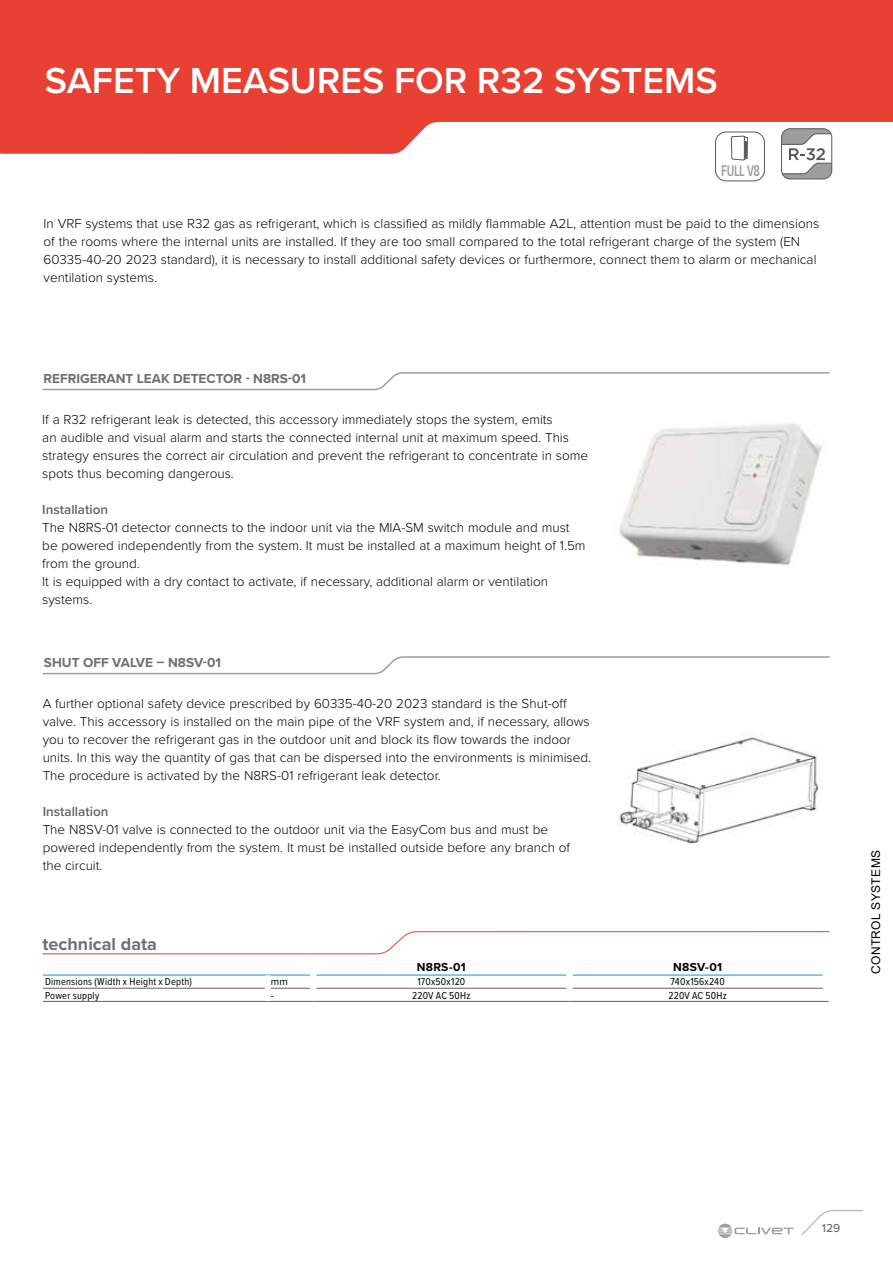
<style>
.page{position:relative;width:893px;height:1263px;background:#fff}
.page>*{position:absolute;margin:0;border:0;box-sizing:border-box;transform-origin:0 0}
.t1{font:600 37.5px "Proxima Nova";color:#fff}
.t2{font:700 18px "Proxima Nova";color:#706f6f}
.t3{font:600 15.9px "Proxima Nova Cond";letter-spacing:-.025em;color:#9d9d9c;scale:.81 1}
.t4{font:300 13.5px/18px "Proxima Nova";color:#000}
.t5{font:700 13.5px "Proxima Nova";color:#706f6f}
.t6{font:600 13.5px "Proxima Nova";color:#646363}
.t7{font:12px "Arial";letter-spacing:.035em;color:#000}
.t8{font:700 12px "Proxima Nova";letter-spacing:.02em;color:#000}
.t9{font:500 12px "Proxima Nova";color:#706f6f}
.t10{font:10.5px "Proxima Nova Cond";letter-spacing:.02em;color:#000}
.t11{font:10.5px "Proxima Nova";color:#000}
</style>
<div class="page">
<svg style="left:801px;top:1209px;width:62px;height:26px"></svg>
<svg style="left:718px;top:1224px;width:76px;height:14px"></svg>
<img style="left:619px;top:422px;width:203px;height:144px">
<svg style="left:42px;top:372px;width:788px;height:19px"></svg>
<svg style="left:42px;top:656px;width:788px;height:19px"></svg>
<hr style="left:43px;top:975px;width:225px;height:1px;background:#009cde">
<hr style="left:268px;top:975px;width:42px;height:1px;background:#009cde">
<hr style="left:316px;top:975px;width:250px;height:1px;background:#009cde">
<hr style="left:572px;top:975px;width:251px;height:1px;background:#009cde">
<hr style="left:43px;top:988px;width:222px;height:1px;background:#646363">
<hr style="left:271px;top:988px;width:39px;height:1px;background:#646363">
<hr style="left:316px;top:988px;width:250px;height:1px;background:#646363">
<hr style="left:572px;top:988px;width:251px;height:1px;background:#646363">
<hr style="left:43px;top:1001px;width:225px;height:1px;background:#646363">
<hr style="left:268px;top:1001px;width:45px;height:1px;background:#646363">
<hr style="left:313px;top:1001px;width:256px;height:1px;background:#646363">
<hr style="left:569px;top:1001px;width:260px;height:1px;background:#646363">
<div style="left:265px;top:975px;width:6px;height:13px;background:#fff"></div>
<svg style="left:42px;top:931px;width:788px;height:23px"></svg>
<svg style="left:781px;top:154px;width:51px;height:25px"></svg>
<div style="left:781px;top:128px;width:51px;height:51px;border:1px solid #575756;border-radius:9px"></div>
<svg style="left:0;top:0;width:893px;height:154px;background:#e95447"></svg>
<img style="left:617px;top:734px;width:206px;height:110px">
<div style="left:715px;top:132px;width:49px;height:49px;background:#fff;border-radius:11px"></div>
<div style="left:715px;top:132px;width:50px;height:49px;border:1px solid #575756;border-radius:11px"></div>
<svg style="left:731px;top:131px;width:18px;height:30px"></svg>
<h1 class="t1" style="left:45px;top:53px;width:674px">SAFETY MEASURES FOR R32 SYSTEMS</h1>
<p class="t3" style="left:721px;top:159px;width:50px">FULL V8</p>
<p class="t4" style="left:44px;top:214px;width:777px">In VRF systems that use R32 gas as refrigerant, which is classified as mildly flammable A2L, attention must be paid to the dimensions of the rooms where the internal units are installed. If they are too small compared to the total refrigerant charge of the system (EN 60335-40-20 2023 standard), it is necessary to install additional safety devices or furthermore, connect them to alarm or mechanical ventilation systems.</p>
<p class="t5" style="left:44px;top:368px;width:264px">REFRIGERANT LEAK DETECTOR - N8RS-01</p>
<p class="t4" style="left:42px;top:409px;width:547px">If a R32 refrigerant leak is detected, this accessory immediately stops the system, emits<br>an audible and visual alarm and starts the connected internal unit at maximum speed. This strategy ensures the correct air circulation and prevent the refrigerant to concentrate in some spots thus becoming dangerous.</p>
<p class="t6" style="left:42px;top:499px;width:67px">Installation</p>
<p class="t4" style="left:42px;top:517px;width:545px">The N8RS-01 detector connects to the indoor unit via the MIA-SM switch module and must be powered independently from the system. It must be installed at a maximum height of 1.5m from the ground.<br>It is equipped with a dry contact to activate, if necessary, additional alarm or ventilation systems.</p>
<p class="t5" style="left:44px;top:652px;width:178px">SHUT OFF VALVE – N8SV-01</p>
<p class="t4" style="left:43px;top:693px;width:550px">A further optional safety device prescribed by 60335-40-20 2023 standard is the Shut-off valve. This accessory is installed on the main pipe of the VRF system and, if necessary, allows you to recover the refrigerant gas in the outdoor unit and block its flow towards the indoor units. In this way the quantity of gas that can be dispersed into the environments is minimised.<br>The procedure is activated by the N8RS-01 refrigerant leak detector.</p>
<p class="t6" style="left:43px;top:801px;width:67px">Installation</p>
<p class="t4" style="left:43px;top:819px;width:529px">The N8SV-01 valve is connected to the outdoor unit via the EasyCom bus and must be powered independently from the system. It must be installed outside before any branch of the circuit.</p>
<h2 class="t2" style="left:42px;top:930px;width:116px">technical data</h2>
<p class="t8" style="left:417px;top:958px;width:51px">N8RS-01</p>
<p class="t8" style="left:673px;top:958px;width:50px">N8SV-01</p>
<p class="t10" style="left:45px;top:974px;width:148px">Dimensions (Width x Height x Depth)</p>
<p class="t11" style="left:271px;top:974px;width:19px">mm</p>
<p class="t10" style="left:417px;top:974px;width:49px">170x50x120</p>
<p class="t10" style="left:671px;top:974px;width:56px">740x156x240</p>
<p class="t10" style="left:45px;top:987px;width:56px">Power supply</p>
<p class="t11" style="left:271px;top:987px;width:5px">-</p>
<p class="t10" style="left:412px;top:987px;width:60px">220V AC 50Hz</p>
<p class="t10" style="left:668px;top:987px;width:60px">220V AC 50Hz</p>
<p class="t7" style="left:868px;top:974px;width:126px;rotate:-90deg">CONTROL SYSTEMS</p>
<p class="t9" style="left:822px;top:1219px;width:20px">129</p>
</div>
